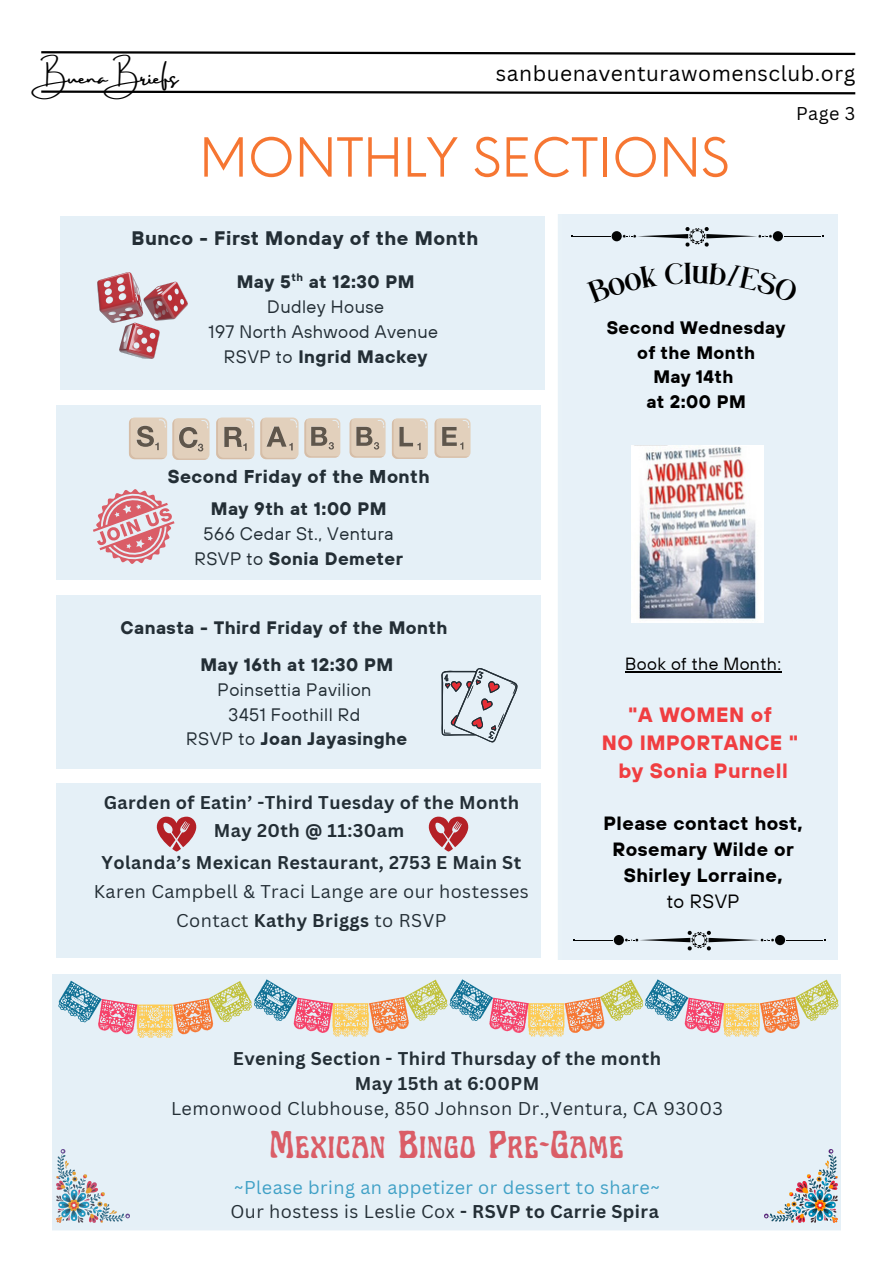
<style>
.page{position:relative;width:894px;height:1264px;background:#fff}
.page>*{position:absolute;margin:0;border:0;box-sizing:border-box;transform-origin:0 0}
.t1{font:52.5px "Neue Einstellung";color:#f67632}
.t2{font:39px "Art Nuvo";letter-spacing:.025em;color:#f03e41}
.t3{font:21px "Canva Sans";letter-spacing:.025em;color:#000}
.t4{font:21px "Amsterdam Three";letter-spacing:-.05em;color:#000}
.t5{font:700 20.55px/28.2px "TT Hoves";letter-spacing:.025em;color:#f03e41;text-align:center}
.t6{font:700 19.5px "TT Hoves";letter-spacing:.025em;color:#000}
.t7{font:700 19.05px/25.8px "TT Hoves";letter-spacing:.025em;color:#000;text-align:center}
.t8{font:700 18.45px "TT Hoves";letter-spacing:.025em;color:#000}
.t9{font:700 18px/24.8px "TT Hoves";letter-spacing:.025em;color:#000;text-align:center}
.t10{font:18px "Canva Sans";letter-spacing:.025em;color:#000}
.t11{font:700 18px "Canva Sans";letter-spacing:.025em;color:#000}
.t12{font:18px "TT Hoves";letter-spacing:.025em;color:#000}
.t13{font:18px "Canva Sans";letter-spacing:.025em;color:#2596be}
.t14{font:17.55px "TT Hoves";letter-spacing:.025em;color:#000}
.s1{font-weight:400}
.s2{font-weight:700}
</style>
<div class="page">
<svg style="left:41px;top:51px;width:815px;height:5px"></svg>
<svg style="left:41px;top:90px;width:815px;height:5px"></svg>
<div style="left:558px;top:214px;width:279px;height:745px;background:#e7f1f8"></div>
<img style="left:631px;top:446px;width:132px;height:176px">
<div style="left:53px;top:974px;width:787px;height:255px;background:#e5f0f7"></div>
<svg style="left:58px;top:979px;width:780px;height:58px;background:#d9cec2"></svg>
<img style="left:764px;top:1149px;width:73px;height:73px">
<div style="left:56px;top:595px;width:484px;height:173px;background:#e5f0f7"></div>
<img style="left:56px;top:406px;width:484px;height:173px">
<div style="left:60px;top:216px;width:484px;height:173px;background:#e5f0f7"></div>
<div style="left:613px;top:935px;width:10px;height:10px;background:#030404;border-radius:50%"></div>
<hr style="left:575px;top:939px;width:37px;height:1px;background:#030404">
<div style="left:774px;top:935px;width:10px;height:10px;background:#030404;border-radius:50%"></div>
<svg style="left:624px;top:930px;width:150px;height:20px;background:#cad2d9"></svg>
<hr style="left:785px;top:939px;width:37px;height:1px;background:#030404">
<hr style="left:625px;top:671px;width:156px;height:1px;background:#000">
<div style="left:611px;top:231px;width:10px;height:10px;background:#030404;border-radius:50%"></div>
<hr style="left:573px;top:236px;width:37px;height:1px;background:#030404">
<div style="left:772px;top:231px;width:10px;height:10px;background:#030404;border-radius:50%"></div>
<svg style="left:622px;top:227px;width:149px;height:19px;background:#c8d1d7"></svg>
<hr style="left:783px;top:236px;width:37px;height:1px;background:#030404">
<svg style="left:427px;top:816px;width:42px;height:35px"></svg>
<svg style="left:156px;top:816px;width:41px;height:35px"></svg>
<div style="left:586px;top:264px;width:71px;height:39px;background:#e7f1f8"></div>
<div style="left:664px;top:262px;width:134px;height:41px;background:#e7f1f8"></div>
<h1 class="t4" style="left:41px;top:65px;width:138px">Buena Briefs</h1>
<p class="t3" style="left:496px;top:59px;width:361px">sanbuenaventurawomensclub.org</p>
<h3 class="t10" style="left:795px;top:101px;width:61px">Page 3</h3>
<p class="t1" style="left:199px;top:110px;width:531px">MONTHLY SECTIONS</p>
<p class="t6" style="left:131px;top:225px;width:348px">Bunco - First Monday of the Month</p>
<p class="t9" style="left:237px;top:269px;width:179px">May 5<sup>th</sup> at 12:30 PM</p>
<p class="t12" style="left:267px;top:295px;width:118px">Dudley House</p>
<h5 class="t12" style="left:208px;top:320px;width:231px">197 North Ashwood Avenue</h5>
<p class="t9" style="left:224px;top:343px;width:205px"><span class="s1">RSVP to</span> Ingrid Mackey</p>
<p class="t8" style="left:168px;top:464px;width:263px">Second Friday of the Month</p>
<h4 class="t9" style="left:211px;top:496px;width:177px">May 9th at 1:00 PM</h4>
<h4 class="t12" style="left:203px;top:522px;width:192px">566 Cedar St., Ventura</h4>
<p class="t9" style="left:194px;top:545px;width:210px"><span class="s1">RSVP to</span> Sonia Demeter</p>
<p class="t9" style="left:120px;top:615px;width:328px">Canasta - Third Friday of the Month</p>
<h5 class="t9" style="left:200px;top:652px;width:194px">May 16th at 12:30 PM</h5>
<p class="t12" style="left:217px;top:678px;width:155px">Poinsettia Pavilion</p>
<p class="t12" style="left:228px;top:702px;width:133px">3451 Foothill Rd</p>
<p class="t9" style="left:186px;top:726px;width:222px"><span class="s1">RSVP to</span> Joan Jayasinghe</p>
<p class="t11" style="left:104px;top:790px;width:417px">Garden of Eatin’ -Third Tuesday of the Month</p>
<p class="t11" style="left:214px;top:818px;width:192px">May 20th @ 11:30am</p>
<p class="t11" style="left:101px;top:849px;width:421px">Yolanda’s Mexican Restaurant, 2753 E Main St</p>
<p class="t10" style="left:94px;top:878px;width:436px">Karen Campbell &amp; Traci Lange are our hostesses</p>
<p class="t10" style="left:176px;top:908px;width:272px">Contact <span class="s2">Kathy Briggs</span> to RSVP</p>
<p class="t9" style="left:606px;top:315px;width:180px">Second Wednesday of the Month<br>May 14th<br>at 2:00 PM</p>
<p class="t14" style="left:625px;top:652px;width:157px">Book of the Month:</p>
<p class="t5" style="left:601px;top:700px;width:198px">"A WOMEN of<br>NO IMPORTANCE " by Sonia Purnell</p>
<p class="t7" style="left:603px;top:810px;width:201px">Please contact host,<br>Rosemary Wilde or<br>Shirley Lorraine,<br><span class="s1">to RSVP</span></p>
<p class="t11" style="left:233px;top:1046px;width:429px">Evening Section - Third Thursday of the month</p>
<p class="t11" style="left:354px;top:1070px;width:186px">May 15th at 6:00PM</p>
<p class="t10" style="left:171px;top:1095px;width:553px">Lemonwood Clubhouse, 850 Johnson Dr.,Ventura, CA 93003</p>
<p class="t2" style="left:270px;top:1128px;width:355px">Mexican Bingo Pre-Game</p>
<p class="t13" style="left:234px;top:1174px;width:427px">~Please bring an appetizer or dessert to share~</p>
<p class="t10" style="left:230px;top:1199px;width:430px">Our hostess is Leslie Cox <span class="s2">- RSVP to Carrie Spira</span></p>
</div>
